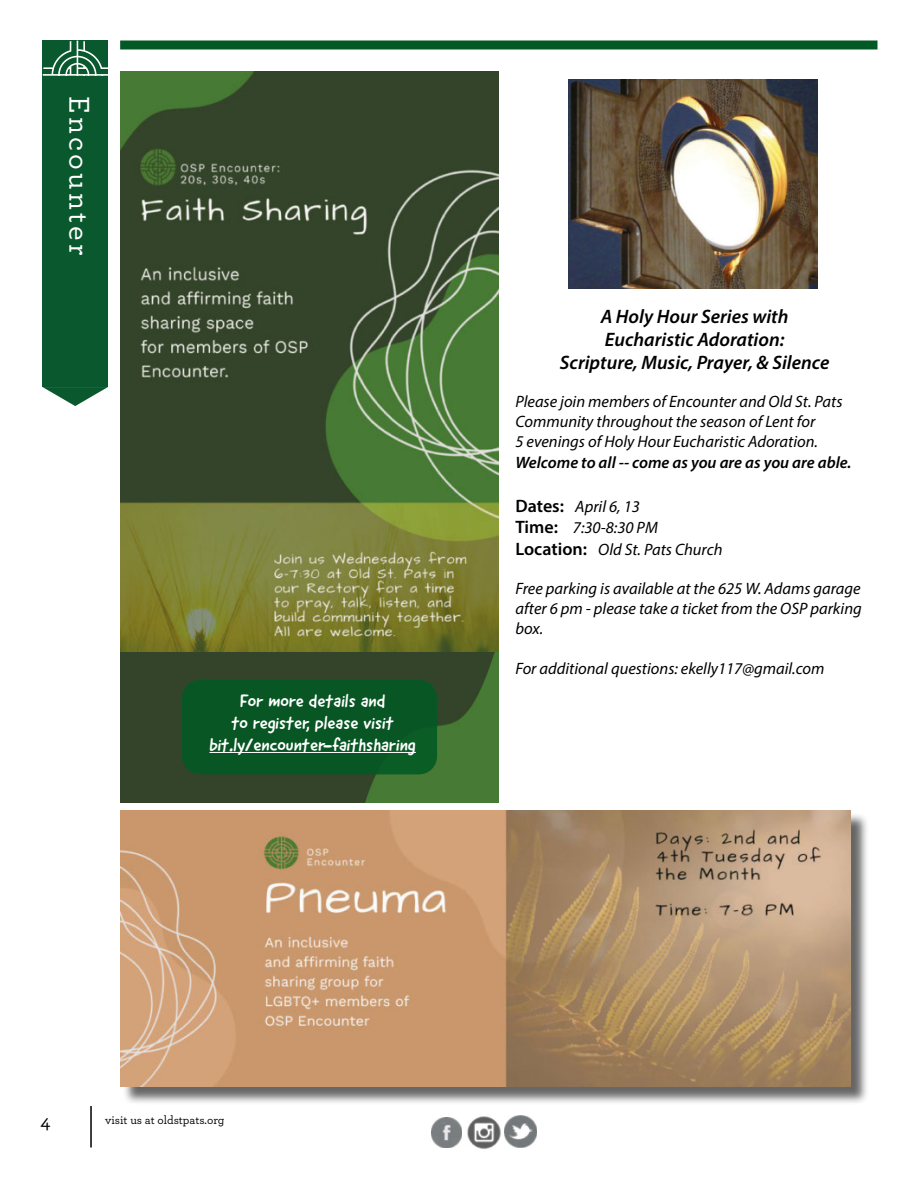
<style>
.page{position:relative;width:918px;height:1188px;background:#fff}
.page>*{position:absolute;margin:0;border:0;box-sizing:border-box;transform-origin:0 0}
.Paragraph_Left{font:500 30px "Archer";letter-spacing:.11em;color:#fff}
.t1{font:italic 600 19.5px/23.4px "Myriad Pro";color:#000}
.t2{font:500 19.5px "Archer";color:#000}
.t3{font:18px "Good Dog New";color:#fff}
.t4{font:italic 16.5px/19.8px "Myriad Pro";color:#000}
.t5{font:italic 600 16.5px "Myriad Pro";color:#000}
.t6{font:500 12px "Archer";color:#000}
.s1{font-weight:600;font-style:normal;font-size:18px}
</style>
<div class="page">
<img style="left:432px;top:1117px;width:30px;height:31px">
<img style="left:467px;top:1116px;width:34px;height:33px">
<img style="left:505px;top:1116px;width:32px;height:32px">
<hr style="left:90px;top:1106px;width:2px;height:41px;background:#000">
<div style="left:120px;top:41px;width:757px;height:9px;background:#035924"></div>
<div style="left:43px;top:40px;width:65px;height:347px;background:#0a592e"></div>
<svg style="left:43px;top:41px;width:65px;height:35px"></svg>
<svg style="left:43px;top:387px;width:65px;height:19px"></svg>
<img style="left:120px;top:71px;width:379px;height:731px">
<div style="left:122px;top:812px;width:747px;height:294px;background:#000;opacity:.6"></div>
<img style="left:120px;top:810px;width:730px;height:277px">
<div style="left:182px;top:680px;width:255px;height:94px;background:#035924;border-radius:18px"></div>
<hr style="left:210px;top:752px;width:206px;height:1px;background:#fff">
<img style="left:568px;top:80px;width:249px;height:209px">
<p class="Paragraph_Left" style="left:101px;top:96px;width:161px;rotate:90deg">Encounter</p>
<p class="t3" style="left:240px;top:690px;width:147px">For more details and</p>
<p class="t3" style="left:231px;top:711px;width:164px">to register, please visit</p>
<p class="t3" style="left:210px;top:733px;width:208px">bit.ly/encounter-faithsharing</p>
<p class="t1" style="left:601px;top:304px;width:189px">A Holy Hour Series with<br>Eucharistic Adoration:</p>
<p class="t1" style="left:560px;top:351px;width:271px">Scripture, Music, Prayer, &amp; Silence</p>
<p class="t4" style="left:515px;top:392px;width:329px">Please join members of Encounter and Old St. Pats<br>Community throughout the season of Lent for<br>5 evenings of Holy Hour Eucharistic Adoration.</p>
<p class="t5" style="left:515px;top:452px;width:338px">Welcome to all -- come as you are as you are able.</p>
<p class="t4" style="left:515px;top:496px;width:126px"><span class="s1">Dates:</span> April 6, 13</p>
<p class="t4" style="left:515px;top:518px;width:144px"><span class="s1">Time:</span> 7:30-8:30 PM</p>
<p class="t4" style="left:515px;top:539px;width:209px"><span class="s1">Location:</span> Old St. Pats Church</p>
<p class="t4" style="left:515px;top:579px;width:348px;text-align:justify">Free parking is available at the 625 W. Adams garage after 6 pm - please take a ticket from the OSP parking box.</p>
<p class="t4" style="left:515px;top:658px;width:310px">For additional questions: ekelly117@gmail.com</p>
<p class="t2" style="left:40px;top:1107px;width:12px">4</p>
<p class="t6" style="left:105px;top:1111px;width:121px">visit us at oldstpats.org</p>
</div>
